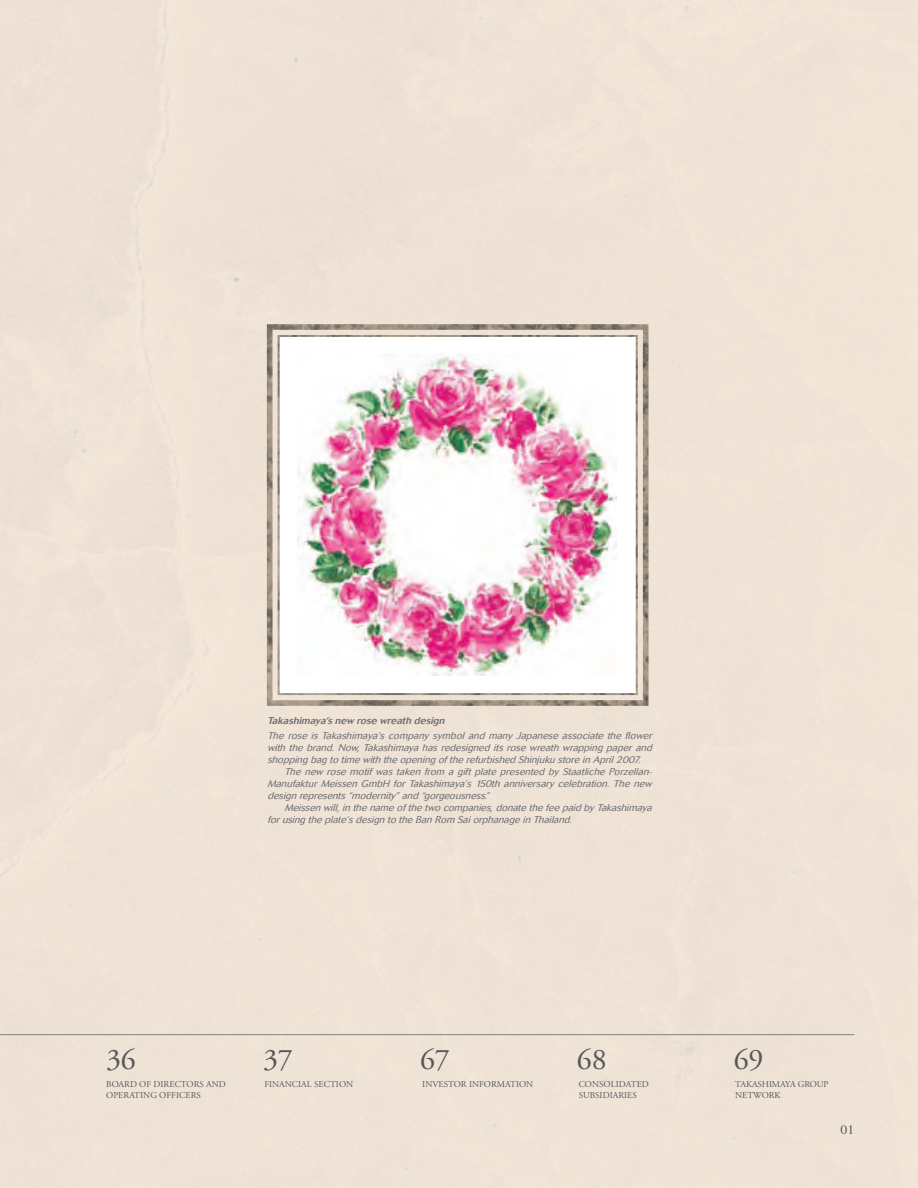
<style>
.page{position:relative;width:918px;height:1188px;background:#f5e9db}
.page>*{position:absolute;margin:0;border:0;box-sizing:border-box;transform-origin:0 0}
.t1{font:30px "Adobe Garamond";letter-spacing:-.01em;color:#57585a}
.t2{font:15px "Perpetua";color:#4b4c4d}
.t3{font:italic 300 9.75px/12px "Cosmos";color:#6c6d70;text-align:justify}
.t4{font:italic 500 9.75px "Cosmos";color:#6c6d70}
.t5{font:9px/10.5px "Adobe Garamond";color:#57585a}
</style>
<div class="page">
<svg style="left:267px;top:324px;width:381px;height:382px"></svg>
<img style="left:278px;top:335px;width:360px;height:360px">
<hr style="left:0;top:1034px;width:854px;height:1px;background:#808285">
<p class="t4" style="left:268px;top:715px;width:181px">Takashimaya’snew rose wreath design</p>
<p class="t3" style="left:267px;top:730px;width:389px">The rose is Takashimaya’s company symbol and many Japanese associate the flower with the brand. Now, Takashimaya has redesigned its rose wreath wrapping paper and shoppingbagto timewiththeopeningof therefurbished ShinjukustoreinApril2007.</p>
<p class="t3" style="left:267px;top:766px;width:389px;text-indent:17px">The new rose motif was taken from a gift plate presented by Staatliche Porzellan-Manufaktur Meissen GmbH for Takashimaya’s 150th anniversary celebration. The new designrepresents“modernity”and “gorgeousness.”</p>
<p class="t3" style="left:267px;top:802px;width:389px;text-indent:17px">Meissenwill,inthenameof thetwo companies,donatethefeepaid byTakashimaya forusingtheplate’sdesignto theBanRom SaiorphanageinThailand.</p>
<h1 class="t1" style="left:106px;top:1044px;width:31px">36</h1>
<p class="t5" style="left:106px;top:1080px;width:121px">BOARD OF DIRECTORS AND<br>OPERATING OFFICERS</p>
<h1 class="t1" style="left:263px;top:1044px;width:31px">37</h1>
<h1 class="t1" style="left:420px;top:1044px;width:31px">67</h1>
<h1 class="t1" style="left:577px;top:1044px;width:31px">68</h1>
<h1 class="t1" style="left:734px;top:1044px;width:31px">69</h1>
<p class="t5" style="left:579px;top:1080px;width:72px">CONSOLIDATED<br>SUBSIDIARIES</p>
<p class="t5" style="left:735px;top:1080px;width:95px">TAKASH IMAYA GROU P<br>NETWORK</p>
<p class="t5" style="left:264px;top:1080px;width:90px">FINANCIAL SECTION</p>
<p class="t5" style="left:422px;top:1080px;width:112px">INVESTOR INFORMATION</p>
<h2 class="t2" style="left:840px;top:1122px;width:15px">01</h2>
</div>
